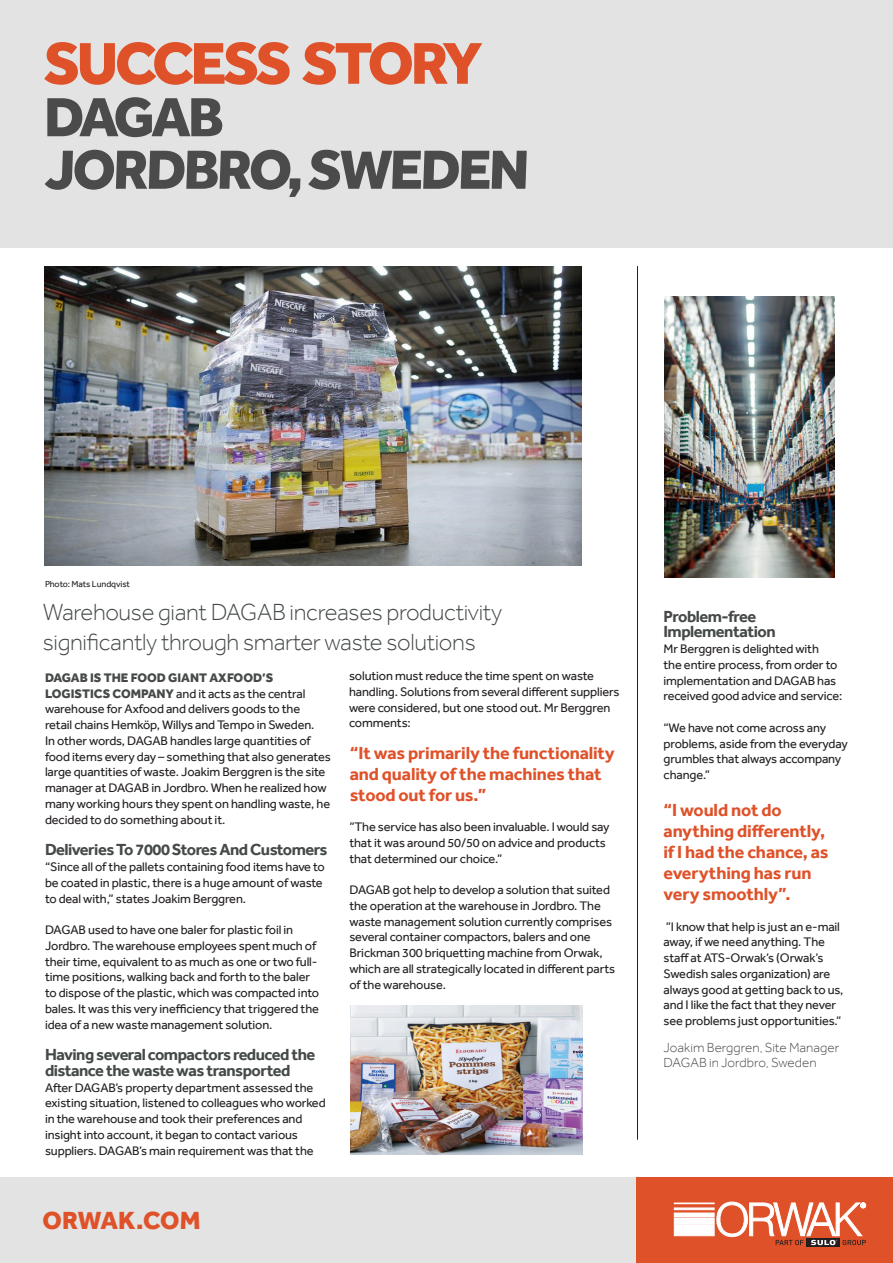
<style>
.page{position:relative;width:893px;height:1263px;background:#fff}
.page>*{position:absolute;margin:0;border:0;box-sizing:border-box;transform-origin:0 0}
.t1{font:800 60.9px "Effra";letter-spacing:-.055em;color:#df5129}
.t2{font:800 57px "Effra";letter-spacing:-.075em;color:#4b4b4b}
.Headline_3{font:800 25.5px "Effra";letter-spacing:-.005em;color:#df5129}
.Intro{font:300 24px/30px "Effra";letter-spacing:-.015em;color:#454949}
.t3{font:700 18px/21px "Effra";letter-spacing:-.01em;color:#df5129}
.t4{font:700 16.5px/15.8px "Effra";letter-spacing:-.03em;color:#454949}
.Intro-2{font:300 13.5px/15px "Effra";color:#454949}
.t5{font:12.75px/15.8px "Effra";letter-spacing:-.01em;color:#231f20}
.t6{font:9px "Effra";letter-spacing:-.01em;color:#231f20}
.s1{font-weight:800;color:#454949}
</style>
<div class="page">
<div style="left:0;top:1178px;width:637px;height:85px;background:#e3e3e3"></div>
<div style="left:637px;top:1178px;width:256px;height:85px;background:#df5129"></div>
<div style="left:674px;top:1225px;width:40px;height:11px;background:#fff;border:1px solid #fff"></div>
<div style="left:674px;top:1218px;width:40px;height:6px;background:#fff"></div>
<hr style="left:674px;top:1213px;width:40px;height:4px;background:#fff">
<div style="left:674px;top:1208px;width:40px;height:2px;background:#fff;border:1px solid #fff"></div>
<div style="left:674px;top:1203px;width:40px;height:1px;border:1px solid #fff"></div>
<svg style="left:807px;top:1245px;width:33px;height:2px"></svg>
<svg style="left:716px;top:1202px;width:150px;height:43px"></svg>
<div style="left:0;top:0;width:893px;height:247px;background:#e3e3e3"></div>
<hr style="left:637px;top:266px;width:1px;height:874px;background:#231f20">
<img style="left:45px;top:266px;width:536px;height:300px">
<img style="left:665px;top:296px;width:170px;height:281px">
<img style="left:350px;top:1006px;width:233px;height:149px">
<p class="t1" style="left:44px;top:27px;width:440px">SUCCESS STORY</p>
<p class="t2" style="left:44px;top:83px;width:182px">DAGAB</p>
<p class="t2" style="left:44px;top:136px;width:490px">JORDBRO, SWEDEN</p>
<p class="t6" style="left:45px;top:578px;width:87px">Photo: Mats Lundqvist</p>
<p class="Intro" style="left:43px;top:597px;width:461px">Warehouse giant DAGAB increases productivity significantly through smarter waste solutions</p>
<p class="t5" style="left:45px;top:670px;width:287px"><span class="s1">DAGAB IS THE FOOD GIANT AXFOOD’S LOGISTICS COMPANY</span> and it acts as the central warehouse for Axfood and delivers goods to the retail chains Hemköp, Willys and Tempo in Sweden.<br>In other words, DAGAB handles large quantities of food items every day – something that also generates large quantities of waste. Joakim Berggren is the site manager at DAGAB in Jordbro. When he realized how many working hours they spent on handling waste, he decided to do something about it.</p>
<p class="t4" style="left:45px;top:842px;width:284px">Deliveries To 7000 Stores And Customers</p>
<p class="t5" style="left:45px;top:859px;width:281px">“Since all of the pallets containing food items have to be coated in plastic, there is a huge amount of waste to deal with,” states Joakim Berggren.</p>
<p class="t5" style="left:45px;top:922px;width:276px">DAGAB used to have one baler for plastic foil in Jordbro. The warehouse employees spent much of their time, equivalent to as much as one or two full&shy;time positions, walking back and forth to the baler to dispose of the plastic, which was compacted into bales. It was this very inefficiency that triggered the idea of a new waste management solution.</p>
<p class="t4" style="left:45px;top:1046px;width:272px">Having several compactors reduced the distance the waste was transported</p>
<p class="t5" style="left:45px;top:1079px;width:282px">After DAGAB’s property department assessed the existing situation, listened to colleagues who worked in the warehouse and took their preferences and insight into account, it began to contact various suppliers. DAGAB’s main requirement was that the</p>
<p class="t5" style="left:349px;top:668px;width:272px">solution must reduce the time spent on waste handling. Solutions from several different suppliers were considered, but one stood out. Mr Berggren comments:</p>
<p class="t3" style="left:350px;top:742px;width:267px">“It was primarily the functionality and quality of the machines that stood out for us.”</p>
<p class="t5" style="left:349px;top:819px;width:262px">”The service has also been invaluable. I would say that it was around 50/50 on advice and products that determined our choice.”</p>
<p class="t5" style="left:349px;top:882px;width:267px">DAGAB got help to develop a solution that suited the operation at the warehouse in Jordbro. The waste management solution currently comprises several container compactors, balers and one Brickman 300 briquetting machine from Orwak, which are all strategically located in different parts of the warehouse.</p>
<p class="Headline_3" style="left:43px;top:1205px;width:159px">ORWAK.COM</p>
<p class="t4" style="left:663px;top:608px;width:114px">Problem-free<br>Implementation</p>
<p class="t5" style="left:663px;top:641px;width:180px">Mr Berggren is delighted with<br>the entire process, from order to implementation and DAGAB has received good advice and service:</p>
<p class="t5" style="left:663px;top:719px;width:186px">“We have not come across any problems, aside from the everyday grumbles that always accompany change.”</p>
<p class="t3" style="left:663px;top:799px;width:167px">“I would not do anything differently, if I had the chance, as everything has run very smoothly”.</p>
<p class="t5" style="left:663px;top:918px;width:181px">”I know that help is just an e-mail away, if we need anything. The staff at ATS-Orwak’s (Orwak’s<br>Swedish sales organization) are always good at getting back to us, and I like the fact that they never see problems just opportunities.”</p>
<p class="Intro-2" style="left:663px;top:1040px;width:177px">Joakim Berggren, Site Manager<br>DAGAB in Jordbro, Sweden</p>
</div>
